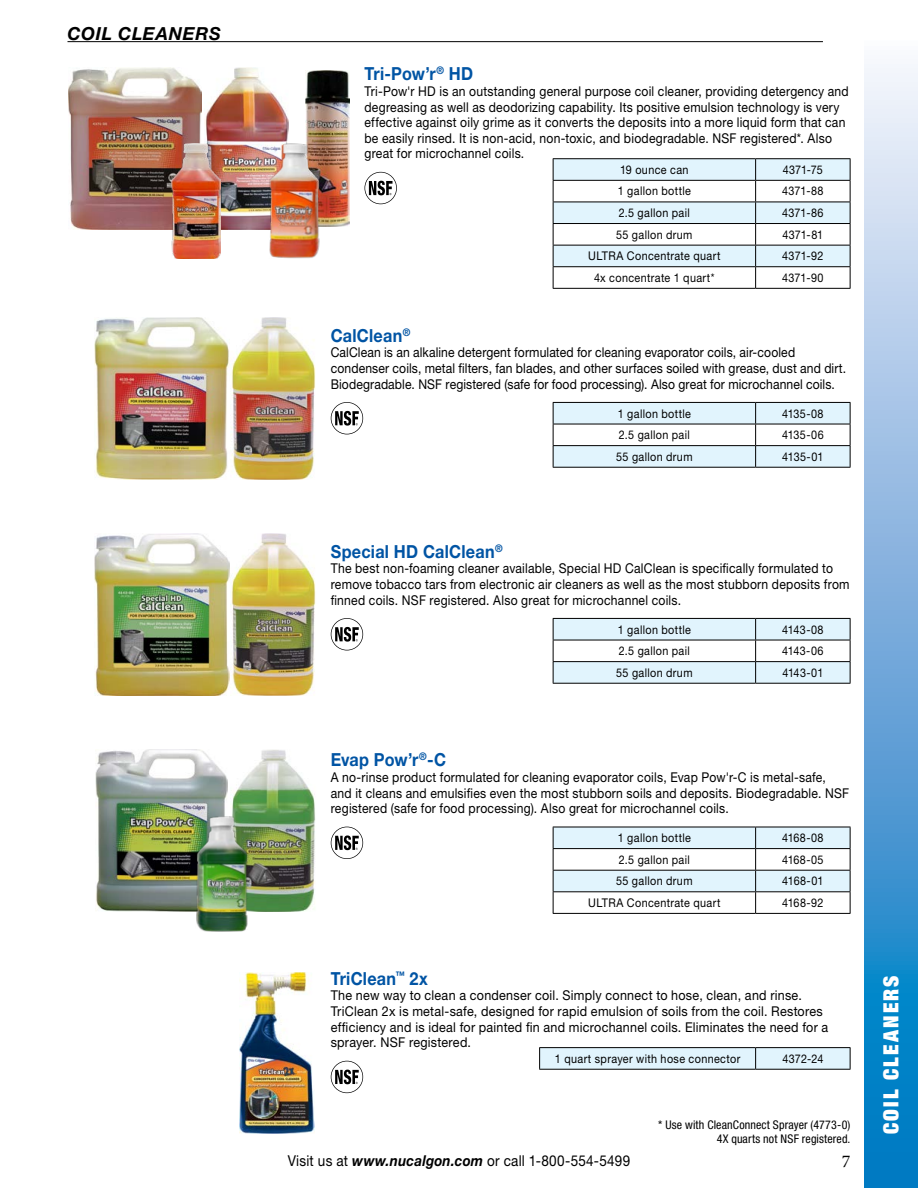
<style>
.page{position:relative;width:918px;height:1188px;background:#fff}
.page>*{position:absolute;margin:0;border:0;box-sizing:border-box;transform-origin:0 0}
.t1{font:900 condensed 21px "Helvetica Neue LT Pro";letter-spacing:.095em;color:#fff}
.t2{font:700 18px "Helvetica Neue LT Pro";letter-spacing:.015em;color:#0054a4;scale:.9 1}
.t3{font:italic 700 18px "Helvetica Neue LT Pro";letter-spacing:.035em;color:#000}
.t4{font:18px "Minion Pro";color:#000}
.t5{font:15px "Helvetica Neue LT Pro";letter-spacing:.02em;color:#000;scale:.9 1}
.t6{font:13.5px/15.6px "Helvetica Neue LT Pro";letter-spacing:.02em;color:#000;scale:.9 1}
.t7{font:13.5px/15.6px "Helvetica Neue LT Pro";letter-spacing:.02em;color:#000;scale:.93 1}
.t8{font:12px "Helvetica Neue LT Pro";letter-spacing:.035em;color:#000;scale:.9 1}
.t9{font:condensed 12px "Helvetica Neue LT Pro";letter-spacing:.01em;color:#000}
.s1{font-weight:700;font-style:italic}
</style>
<div class="page">
<svg style="left:864px;top:64px;width:54px;height:1124px"></svg>
<hr style="left:68px;top:41px;width:755px;height:1px;background:#000">
<svg style="left:553px;top:402px;width:298px;height:65px"></svg>
<hr style="left:553px;top:467px;width:203px;height:1px;background:#000">
<hr style="left:756px;top:467px;width:94px;height:1px;background:#000">
<img style="left:94px;top:317px;width:222px;height:162px">
<img style="left:95px;top:533px;width:221px;height:162px">
<svg style="left:553px;top:618px;width:298px;height:65px"></svg>
<hr style="left:553px;top:683px;width:203px;height:1px;background:#000">
<hr style="left:756px;top:683px;width:94px;height:1px;background:#000">
<svg style="left:553px;top:827px;width:298px;height:86px"></svg>
<hr style="left:553px;top:913px;width:203px;height:1px;background:#000">
<hr style="left:756px;top:913px;width:94px;height:1px;background:#000">
<img style="left:239px;top:972px;width:75px;height:162px">
<img style="left:96px;top:749px;width:132px;height:162px">
<img style="left:231px;top:749px;width:85px;height:162px">
<img style="left:196px;top:817px;width:54px;height:115px">
<img style="left:68px;top:68px;width:134px;height:162px">
<img style="left:204px;top:68px;width:84px;height:162px">
<img style="left:305px;top:71px;width:44px;height:155px">
<img style="left:268px;top:144px;width:54px;height:114px">
<img style="left:171px;top:144px;width:49px;height:114px">
<hr style="left:539px;top:1047px;width:217px;height:1px;background:#000">
<hr style="left:756px;top:1047px;width:94px;height:1px;background:#000">
<svg style="left:539px;top:1048px;width:312px;height:21px"></svg>
<hr style="left:539px;top:1069px;width:217px;height:1px;background:#000">
<hr style="left:756px;top:1069px;width:94px;height:1px;background:#000">
<svg style="left:331px;top:1061px;width:32px;height:32px"></svg>
<hr style="left:553px;top:158px;width:203px;height:1px;background:#000">
<hr style="left:756px;top:158px;width:94px;height:1px;background:#000">
<svg style="left:553px;top:159px;width:298px;height:129px"></svg>
<hr style="left:553px;top:288px;width:203px;height:1px;background:#000">
<hr style="left:756px;top:288px;width:94px;height:1px;background:#000">
<svg style="left:364px;top:172px;width:33px;height:32px"></svg>
<svg style="left:331px;top:402px;width:32px;height:32px"></svg>
<svg style="left:331px;top:618px;width:32px;height:32px"></svg>
<svg style="left:331px;top:827px;width:32px;height:32px"></svg>
<h2 class="t3" style="left:68px;top:22px;width:155px">COIL CLEANERS</h2>
<h2 class="t2" style="left:364px;top:63px;width:122px">Tri-Pow’r<sup>®</sup> HD</h2>
<p class="t6" style="left:364px;top:83px;width:540px">Tri-Pow'r HD is an outstanding general purpose coil cleaner, providing detergency and degreasing as well as deodorizing capability. Its positive emulsion technology is very effective against oily grime as it converts the deposits into a more liquid form that can be easily rinsed. It is non-acid, non-toxic, and biodegradable. NSF registered*. Also great for microchannel coils.</p>
<p class="t8" style="left:620px;top:162px;width:77px">19 ounce can</p>
<p class="t8" style="left:783px;top:162px;width:46px">4371-75</p>
<p class="t8" style="left:618px;top:184px;width:83px">1 gallon bottle</p>
<p class="t8" style="left:782px;top:184px;width:47px">4371-88</p>
<p class="t8" style="left:619px;top:205px;width:80px">2.5 gallon pail</p>
<p class="t8" style="left:782px;top:205px;width:47px">4371-86</p>
<p class="t8" style="left:616px;top:227px;width:86px">55 gallon drum</p>
<p class="t8" style="left:782px;top:227px;width:47px">4371-81</p>
<p class="t8" style="left:588px;top:249px;width:148px">ULTRA Concentrate quart</p>
<p class="t8" style="left:782px;top:249px;width:47px">4371-92</p>
<p class="t8" style="left:594px;top:270px;width:135px">4x concentrate 1 quart*</p>
<p class="t8" style="left:782px;top:270px;width:47px">4371-90</p>
<h2 class="t2" style="left:331px;top:324px;width:90px">CalClean<sup>®</sup></h2>
<p class="t6" style="left:331px;top:344px;width:574px">CalClean is an alkaline detergent formulated for cleaning evaporator coils, air-cooled condenser coils, metal filters, fan blades, and other surfaces soiled with grease, dust and dirt.<br>Biodegradable. NSF registered (safe for food processing). Also great for microchannel coils.</p>
<p class="t8" style="left:618px;top:406px;width:83px">1 gallon bottle</p>
<p class="t8" style="left:782px;top:406px;width:48px">4135-08</p>
<p class="t8" style="left:619px;top:427px;width:80px">2.5 gallon pail</p>
<p class="t8" style="left:782px;top:427px;width:48px">4135-06</p>
<p class="t8" style="left:616px;top:449px;width:86px">55 gallon drum</p>
<p class="t8" style="left:782px;top:449px;width:47px">4135-01</p>
<h2 class="t2" style="left:331px;top:540px;width:192px">Special HD CalClean<sup>®</sup></h2>
<p class="t6" style="left:331px;top:560px;width:578px">The best non-foaming cleaner available, Special HD CalClean is specifically formulated to remove tobacco tars from electronic air cleaners as well as the most stubborn deposits from finned coils. NSF registered. Also great for microchannel coils.</p>
<p class="t8" style="left:618px;top:622px;width:83px">1 gallon bottle</p>
<p class="t8" style="left:782px;top:622px;width:47px">4143-08</p>
<p class="t8" style="left:619px;top:643px;width:80px">2.5 gallon pail</p>
<p class="t8" style="left:782px;top:643px;width:48px">4143-06</p>
<p class="t8" style="left:616px;top:665px;width:86px">55 gallon drum</p>
<p class="t8" style="left:782px;top:665px;width:47px">4143-01</p>
<h2 class="t2" style="left:331px;top:749px;width:130px">Evap Pow’r<sup>®</sup>-C</h2>
<p class="t6" style="left:331px;top:769px;width:578px">A no-rinse product formulated for cleaning evaporator coils, Evap Pow'r-C is metal-safe, and it cleans and emulsifies even the most stubborn soils and deposits. Biodegradable. NSF registered (safe for food processing). Also great for microchannel coils.</p>
<p class="t8" style="left:618px;top:830px;width:83px">1 gallon bottle</p>
<p class="t8" style="left:782px;top:830px;width:48px">4168-08</p>
<p class="t8" style="left:619px;top:852px;width:80px">2.5 gallon pail</p>
<p class="t8" style="left:782px;top:852px;width:48px">4168-05</p>
<p class="t8" style="left:616px;top:874px;width:86px">55 gallon drum</p>
<p class="t8" style="left:782px;top:874px;width:47px">4168-01</p>
<p class="t8" style="left:588px;top:895px;width:148px">ULTRA Concentrate quart</p>
<p class="t8" style="left:782px;top:895px;width:47px">4168-92</p>
<h2 class="t2" style="left:331px;top:967px;width:109px">TriClean<sup>™</sup> 2x</h2>
<p class="t7" style="left:331px;top:988px;width:537px">The new way to clean a condenser coil. Simply connect to hose, clean, and rinse.<br>TriClean 2x is metal-safe, designed for rapid emulsion of soils from the coil. Restores efficiency and is ideal for painted fin and microchannel coils. Eliminates the need for a sprayer. NSF registered.</p>
<p class="t8" style="left:555px;top:1051px;width:207px">1 quart sprayer with hose connector</p>
<p class="t8" style="left:782px;top:1051px;width:47px">4372-24</p>
<p class="t9" style="left:658px;top:1118px;width:194px">* Use with CleanConnect Sprayer (4773-0)</p>
<p class="t9" style="left:717px;top:1132px;width:135px">4X quarts not NSF registered.</p>
<p class="t5" style="left:288px;top:1152px;width:382px">Visit us at <span class="s1">www.nucalgon.com</span> or call 1-800-554-5499</p>
<h2 class="t4" style="left:842px;top:1150px;width:10px">7</h2>
<h1 class="t1" style="left:877px;top:1134px;width:160px;rotate:-90deg">COIL CLEANERS</h1>
</div>
